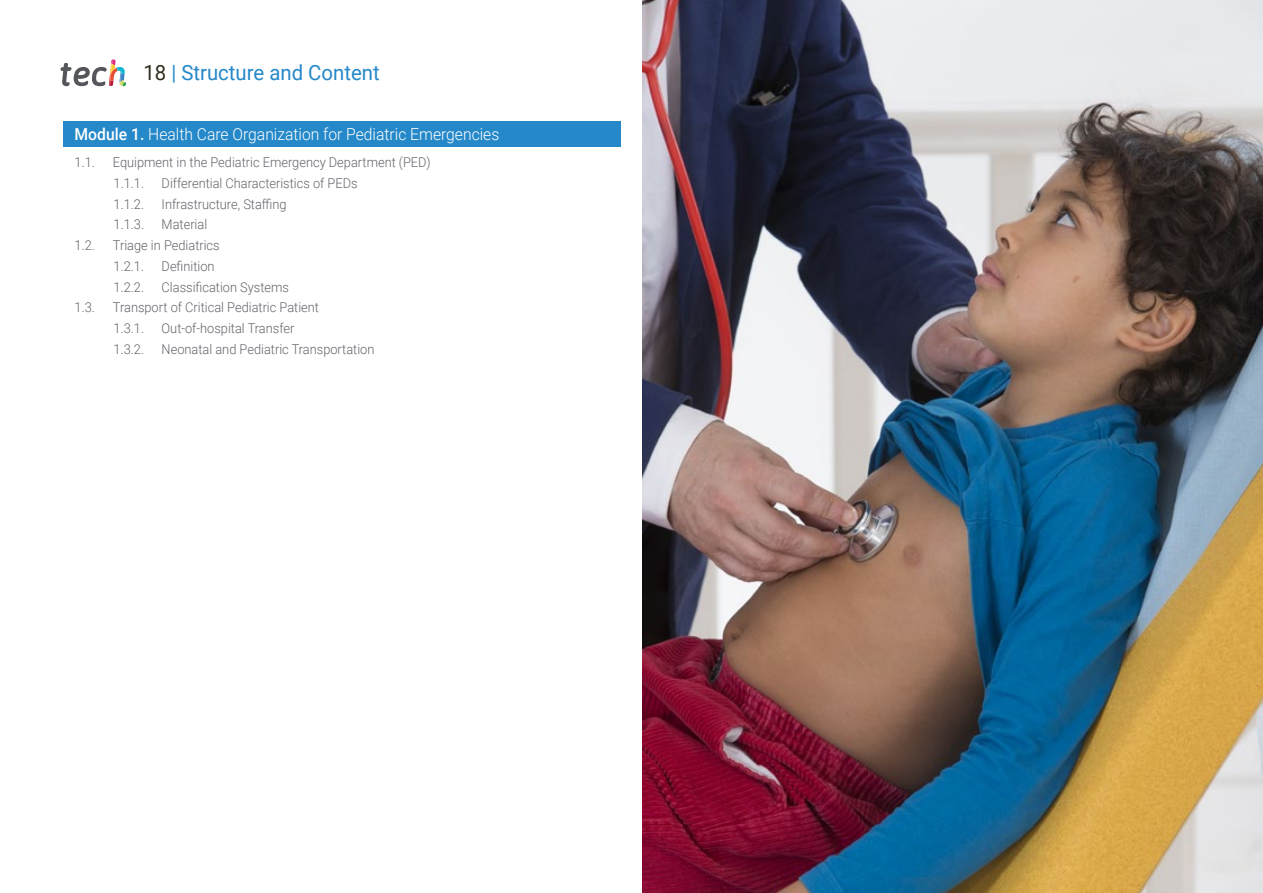
<style>
.page{position:relative;width:1263px;height:893px;background:#fff}
.page>*{position:absolute;margin:0;border:0;box-sizing:border-box;transform-origin:0 0}
.t1{font:21px "Roboto";color:#2488c9}
.t2{font:300 16.5px "Roboto";color:#fff;scale:.95 1}
.t3{font:300 13.5px/20.7px "Roboto";color:#61646a;scale:.95 1}
.s1{color:#312e20}
.s2{font-weight:500}
</style>
<div class="page">
<svg style="left:61px;top:60px;width:65px;height:27px"></svg>
<img style="left:642px;top:0;width:621px;height:893px">
<div style="left:64px;top:121px;width:557px;height:25px;background:#2488c9"></div>
<h1 class="t1" style="left:144px;top:57px;width:238px"><span class="s1">18</span> | Structure and Content</h1>
<p class="t2" style="left:75px;top:123px;width:449px"><span class="s2">Module 1.</span> Health Care Organization for Pediatric Emergencies</p>
<p class="t3" style="left:75px;top:151px;width:23px">1.1.</p>
<p class="t3" style="left:113px;top:151px;width:336px">Equipment in the Pediatric Emergency Department (PED)<br>1.1.1.</p>
<p class="t3" style="left:162px;top:172px;width:208px">Differential Characteristics of PEDs</p>
<p class="t3" style="left:114px;top:193px;width:34px">1.1.2.</p>
<p class="t3" style="left:162px;top:193px;width:133px">Infrastructure, Staffing</p>
<p class="t3" style="left:114px;top:214px;width:34px">1.1.3.</p>
<p class="t3" style="left:162px;top:214px;width:50px">Material</p>
<p class="t3" style="left:75px;top:234px;width:23px">1.2.</p>
<p class="t3" style="left:113px;top:234px;width:114px">Triage in Pediatrics<br>1.2.1.</p>
<p class="t3" style="left:162px;top:255px;width:57px">Definition</p>
<p class="t3" style="left:114px;top:276px;width:34px">1.2.2.</p>
<p class="t3" style="left:162px;top:276px;width:136px">Classification Systems</p>
<p class="t3" style="left:75px;top:297px;width:23px">1.3.</p>
<p class="t3" style="left:113px;top:297px;width:219px">Transport of Critical Pediatric Patient<br>1.3.1.</p>
<p class="t3" style="left:162px;top:317px;width:141px">Out-of-hospital Transfer</p>
<p class="t3" style="left:114px;top:338px;width:34px">1.3.2.</p>
<p class="t3" style="left:162px;top:338px;width:226px">Neonatal and Pediatric Transportation</p>
</div>
